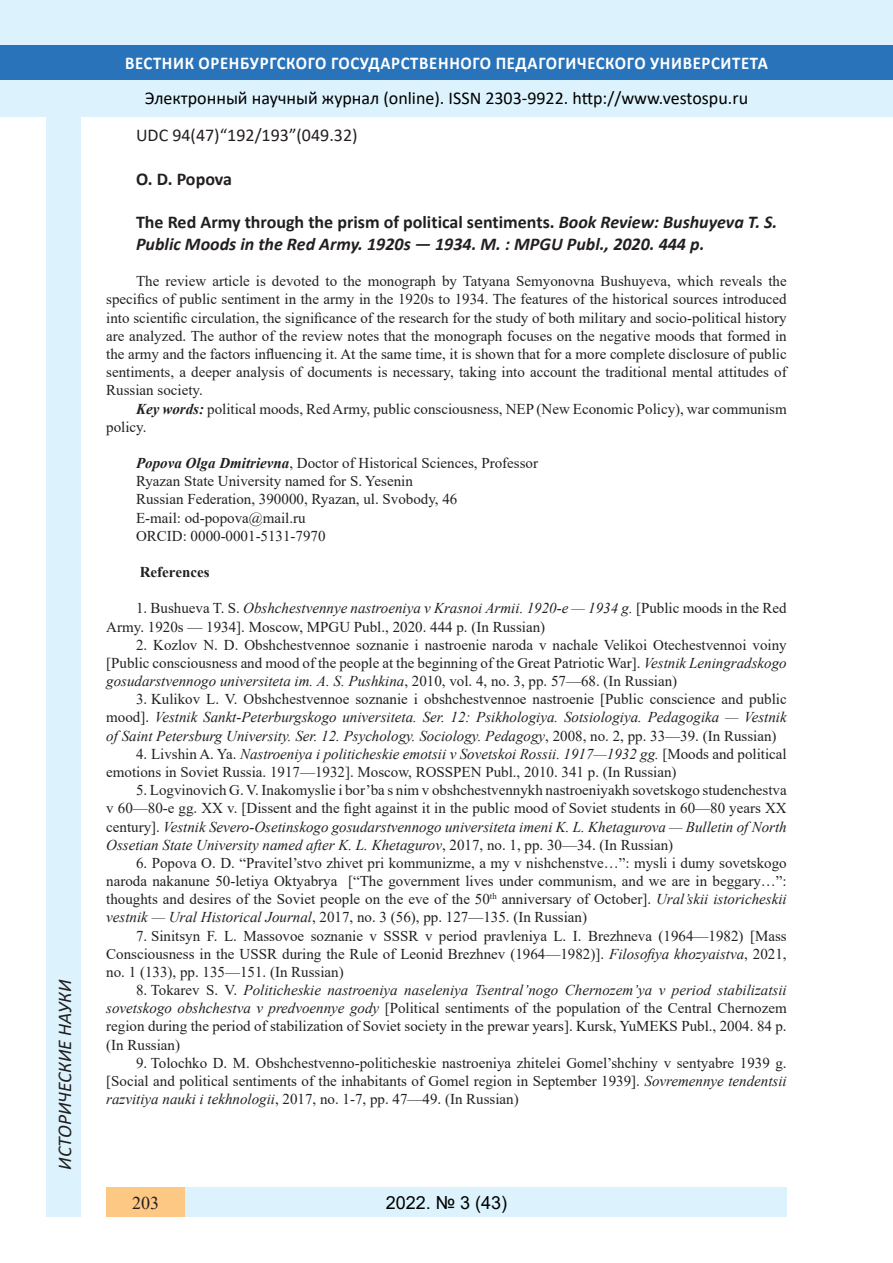
<style>
.page{position:relative;width:893px;height:1263px;background:#fff}
.page>*{position:absolute;margin:0;border:0;box-sizing:border-box;transform-origin:0 0}
.t1{font:italic 19.5px "Calibri";color:#231f20}
.Заголовок_2{font:italic 700 18px/21.8px "Calibri";color:#231f20}
.t2{font:18px "Calibri";color:#000}
.t3{font:700 18px "Calibri";letter-spacing:.04em;color:#fff;scale:.93 1}
.Заголовок_2-2{font:18px "Calibri";color:#231f20}
.t4{font:18px "Arial";color:#000}
.t5{font:700 18px "Book Antiqua";color:#000}
.Заголовок_2-3{font:700 18px "Calibri";letter-spacing:-.005em;color:#231f20}
.t6{font:18px "Times New Roman";color:#231f20}
.литература{font:15px/18.1px "Times New Roman";color:#231f20;text-align:justify}
.литература-2{font:italic 15px/18.1px "Times New Roman";color:#231f20;text-align:justify}
.литература-3{font:700 15px "Times New Roman";color:#231f20}
.s1{font-style:normal}
.s2{font-weight:700;font-style:italic}
.s3{font-style:italic}
</style>
<div class="page">
<div style="left:0;top:0;width:893px;height:116px;background:#dcf2fc"></div>
<div style="left:0;top:45px;width:893px;height:34px;background:#2873ba"></div>
<div style="left:47px;top:116px;width:34px;height:1101px;background:#dcf2fc"></div>
<div style="left:106px;top:1188px;width:681px;height:29px;background:#dcf2fc"></div>
<div style="left:106px;top:1188px;width:79px;height:29px;background:#fdc784"></div>
<h1 class="t1" style="left:51px;top:1179px;width:279px;rotate:-90deg">03.00.00 БИОЛОГИЧЕСКИЕ НАУКИ</h1>
<h1 class="t1" style="left:51px;top:1170px;width:192px;rotate:-90deg">ИСТОРИЧЕСКИЕ НАУКИ</h1>
<p class="t3" style="left:125px;top:50px;width:693px">ВЕСТНИК ОРЕНБУРГСКОГО ГОСУДАРСТВЕННОГО ПЕДАГОГИЧЕСКОГО УНИВЕРСИТЕТА</p>
<p class="t2" style="left:145px;top:85px;width:605px">Электронный научный журнал (online). ISSN 2303-9922. http://www.vestospu.ru</p>
<p class="t2" style="left:388px;top:85px;width:13px">O</p>
<p class="t2" style="left:583px;top:85px;width:13px">t</p>
<p class="t2" style="left:583px;top:85px;width:13px">t</p>
<p class="Заголовок_2-2" style="left:136px;top:123px;width:223px">UDC 94(47)“192/193”(049.32)</p>
<p class="Заголовок_2-3" style="left:136px;top:166px;width:98px">O. D. Popova</p>
<p class="Заголовок_2" style="left:136px;top:211px;width:643px"><span class="s1">The Red Army through the prism of political sentiments.</span> Book Review: Bushuyeva T. S.<br>Public Moods in the Red Army. 1920s — 1934. M. : MPGU Publ., 2020. 444 p.</p>
<p class="литература" style="left:106px;top:272px;width:682px;text-indent:30px">The review article is devoted to the monograph by Tatyana Semyonovna Bushuyeva, which reveals the specifics of public sentiment in the army in the 1920s to 1934. The features of the historical sources introduced into scientific circulation, the significance of the research for the study of both military and socio-political history are analyzed. The author of the review notes that the monograph focuses on the negative moods that formed in the army and the factors influencing it. At the same time, it is shown that for a more complete disclosure of public sentiments, a deeper analysis of documents is necessary, taking into account the traditional mental attitudes of Russian society.</p>
<p class="литература" style="left:106px;top:399px;width:682px;text-indent:30px"><span class="s2">Key words:</span> political moods, Red Army, public consciousness, NEP (New Economic Policy), war communism policy.</p>
<p class="литература" style="left:136px;top:453px;width:404px"><span class="s2">Popova Olga Dmitrievna</span>, Doctor of Historical Sciences, Professor</p>
<p class="литература" style="left:136px;top:472px;width:278px">Ryazan State University named for S. Yesenin</p>
<p class="литература" style="left:136px;top:490px;width:323px">Russian Federation, 390000, Ryazan, ul. Svobody, 46</p>
<p class="литература" style="left:136px;top:508px;width:171px">E-mail: od-popova@mail.ru</p>
<p class="литература" style="left:136px;top:526px;width:191px">ORCID: 0000-0001-5131-7970</p>
<p class="литература-3" style="left:140px;top:561px;width:71px">References</p>
<p class="литература" style="left:106px;top:599px;width:682px;text-indent:30px">1. Bushueva T. S. <span class="s3">Obshchestvennye nastroeniya v Krasnoi Armii. 1920-e — 1934 g.</span> [Public moods in the Red<br>Army. 1920s — 1934]. Moscow, MPGU Publ., 2020. 444 p. (In Russian)</p>
<p class="литература" style="left:106px;top:635px;width:682px;text-indent:30px">2. Kozlov N. D. Obshchestvennoe soznanie i nastroenie naroda v nachale Velikoi Otechestvennoi voiny [Public consciousness and mood of the people at the beginning of the Great Patriotic War]. <span class="s3">Vestnik Leningradskogo gosudarstvennogo universiteta im. A. S. Pushkina</span>, 2010, vol. 4, no. 3, pp. 57—68. (In Russian)</p>
<p class="литература-2" style="left:106px;top:690px;width:682px;text-indent:30px"><span class="s1">3. Kulikov L. V. Obshchestvennoe soznanie i obshchestvennoe nastroenie [Public conscience and public mood].</span> Vestnik Sankt-Peterburgskogo universiteta. Ser. 12: Psikhologiya. Sotsiologiya. Pedagogika — Vestnik of Saint Petersburg University. Ser. 12. Psychology. Sociology. Pedagogy<span class="s1">, 2008, no. 2, pp. 33—39. (In Russian)</span></p>
<p class="литература" style="left:106px;top:744px;width:682px;text-indent:30px">4. Livshin A. Ya. <span class="s3">Nastroeniya i politicheskie emotsii v Sovetskoi Rossii. 1917—1932 gg.</span> [Moods and political emotions in Soviet Russia. 1917—1932]. Moscow, ROSSPEN Publ., 2010. 341 p. (In Russian)</p>
<p class="литература" style="left:106px;top:780px;width:682px;text-indent:30px">5. Logvinovich G. V. Inakomyslie i bor’ba s nim v obshchestvennykh nastroeniyakh sovetskogo studenchestva v 60—80-e gg. XX v. [Dissent and the fight against it in the public mood of Soviet students in 60—80 years ХХ century]. <span class="s3">Vestnik Severo-Osetinskogo gosudarstvennogo universiteta imeni K. L. Khetagurova — Bulletin of North Ossetian State University named after K. L. Khetagurov</span>, 2017, no. 1, pp. 30—34. (In Russian)</p>
<p class="литература" style="left:106px;top:853px;width:682px;text-indent:30px">6. Popova O. D. “Pravitel’stvo zhivet pri kommunizme, a my v nishchenstve…”: mysli i dumy sovetskogo naroda nakanune 50-letiya Oktyabrya [“The government lives under communism, and we are in beggary…”: thoughts and desires of the Soviet people on the eve of the 50<sup>th</sup> anniversary of October]. <span class="s3">Ural’skii istoricheskii vestnik — Ural Historical Journal</span>, 2017, no. 3 (56), pp. 127—135. (In Russian)</p>
<p class="литература" style="left:106px;top:926px;width:682px;text-indent:30px">7. Sinitsyn F. L. Massovoe soznanie v SSSR v period pravleniya L. I. Brezhneva (1964—1982) [Mass Consciousness in the USSR during the Rule of Leonid Brezhnev (1964—1982)]. <span class="s3">Filosofiya khozyaistva</span>, 2021, no. 1 (133), pp. 135—151. (In Russian)</p>
<p class="литература" style="left:106px;top:980px;width:682px;text-indent:30px">8. Tokarev S. V. <span class="s3">Politicheskie nastroeniya naseleniya Tsentral’nogo Chernozem’ya v period stabilizatsii sovetskogo obshchestva v predvoennye gody</span> [Political sentiments of the population of the Central Chernozem region during the period of stabilization of Soviet society in the prewar years]. Kursk, YuMEKS Publ., 2004. 84 p. (In Russian)</p>
<p class="литература" style="left:106px;top:1053px;width:682px;text-indent:30px">9. Tolochko D. M. Obshchestvenno-politicheskie nastroeniya zhitelei Gomel’shchiny v sentyabre 1939 g. [Social and political sentiments of the inhabitants of Gomel region in September 1939]. <span class="s3">Sovremennye tendentsii razvitiya nauki i tekhnologii</span>, 2017, no. 1-7, pp. 47—49. (In Russian)</p>
<p class="t5" style="left:390px;top:1190px;width:37px">2018</p>
<p class="t5" style="left:460px;top:1190px;width:45px">1 25)</p>
<p class="t4" style="left:386px;top:1190px;width:123px">2022. № 3 (43)</p>
<p class="t6" style="left:132px;top:1190px;width:28px">203</p>
<p class="t5" style="left:460px;top:1190px;width:39px">2 6</p>
</div>
